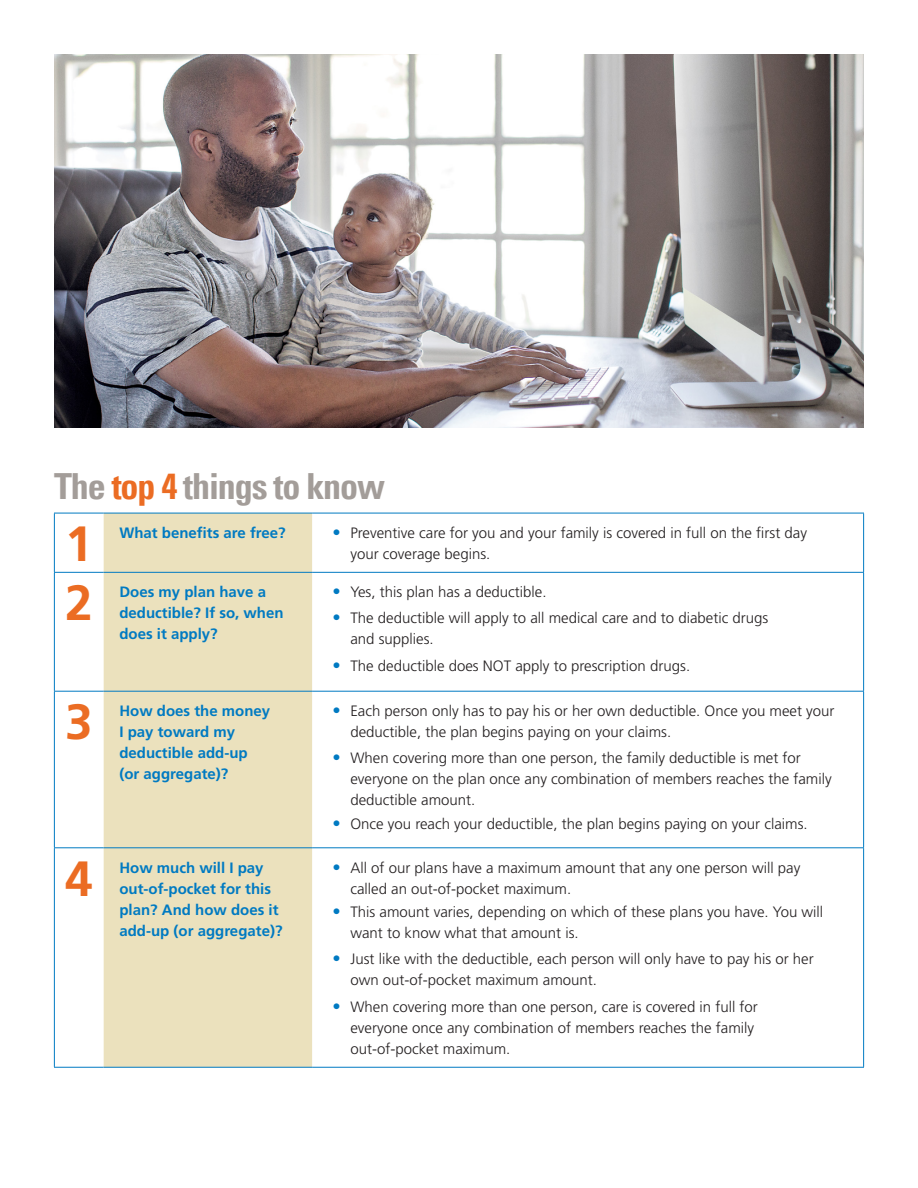
<style>
.page{position:relative;width:918px;height:1188px;background:#fff}
.page>*{position:absolute;margin:0;border:0;box-sizing:border-box;transform-origin:0 0}
.t1{font:700 49.5px "Frutiger";color:#eb6c23}
.t2{font:700 condensed 36px "Univers LT Pro";letter-spacing:-.03em;color:#a39d99}
.t3{font:300 15px/21px "Frutiger";color:#231f20}
.t4{font:700 15px/21px "Frutiger";color:#007ac2}
.s1{color:#eb6c23}
.s2{font-weight:700;font-size:16.5px;color:#007ac2}
</style>
<div class="page">
<svg style="left:55px;top:514px;width:49px;height:553px"></svg>
<div style="left:104px;top:514px;width:208px;height:553px;background:#ebe1bd"></div>
<hr style="left:54px;top:572px;width:50px;height:1px;background:#007ac2">
<hr style="left:104px;top:572px;width:208px;height:1px;background:#007ac2">
<hr style="left:312px;top:572px;width:552px;height:1px;background:#007ac2">
<hr style="left:54px;top:513px;width:50px;height:1px;background:#007ac2">
<hr style="left:104px;top:513px;width:208px;height:1px;background:#007ac2">
<hr style="left:312px;top:513px;width:552px;height:1px;background:#007ac2">
<hr style="left:54px;top:513px;width:1px;height:59px;background:#007ac2">
<hr style="left:863px;top:513px;width:1px;height:59px;background:#007ac2">
<hr style="left:54px;top:573px;width:1px;height:118px;background:#007ac2">
<hr style="left:863px;top:573px;width:1px;height:118px;background:#007ac2">
<hr style="left:54px;top:691px;width:50px;height:1px;background:#007ac2">
<hr style="left:54px;top:692px;width:1px;height:155px;background:#007ac2">
<hr style="left:104px;top:691px;width:208px;height:1px;background:#007ac2">
<hr style="left:312px;top:691px;width:552px;height:1px;background:#007ac2">
<hr style="left:863px;top:692px;width:1px;height:155px;background:#007ac2">
<hr style="left:54px;top:847px;width:50px;height:1px;background:#007ac2">
<hr style="left:54px;top:848px;width:1px;height:219px;background:#007ac2">
<hr style="left:104px;top:847px;width:208px;height:1px;background:#007ac2">
<hr style="left:312px;top:847px;width:552px;height:1px;background:#007ac2">
<hr style="left:863px;top:848px;width:1px;height:219px;background:#007ac2">
<hr style="left:54px;top:1067px;width:50px;height:1px;background:#007ac2">
<hr style="left:104px;top:1067px;width:208px;height:1px;background:#007ac2">
<hr style="left:312px;top:1067px;width:552px;height:1px;background:#007ac2">
<img style="left:54px;top:54px;width:810px;height:374px">
<h2 class="t2" style="left:54px;top:464px;width:333px">The <span class="s1">top 4</span> things to know</h2>
<p class="t1" style="left:65px;top:515px;width:29px">1</p>
<p class="t4" style="left:119px;top:522px;width:168px">What benefits are free?</p>
<p class="t3" style="left:350px;top:522px;width:458px;text-indent:-18px"><span class="s2">•</span> Preventive care for you and your family is covered in full on the first day your coverage begins.</p>
<p class="t1" style="left:65px;top:574px;width:29px">2</p>
<p class="t4" style="left:119px;top:581px;width:166px">Does my plan have a deductible? If so, when does it apply?</p>
<p class="t3" style="left:332px;top:582px;width:216px"><span class="s2">•</span> Yes, this plan has a deductible.</p>
<p class="t3" style="left:350px;top:608px;width:420px;text-indent:-18px"><span class="s2">•</span> The deductible will apply to all medical care and to diabetic drugs and supplies.</p>
<p class="t3" style="left:332px;top:655px;width:359px"><span class="s2">•</span> The deductible does NOT apply to prescription drugs.</p>
<p class="t1" style="left:65px;top:693px;width:29px">3</p>
<p class="t4" style="left:119px;top:700px;width:152px">How does the money<br>I pay toward my deductible add-up (or aggregate)?</p>
<p class="t3" style="left:350px;top:700px;width:486px;text-indent:-18px"><span class="s2">•</span> Each person only has to pay his or her own deductible. Once you meet your deductible, the plan begins paying on your claims.</p>
<p class="t3" style="left:350px;top:748px;width:483px;text-indent:-18px"><span class="s2">•</span> When covering more than one person, the family deductible is met for everyone on the plan once any combination of members reaches the family deductible amount.</p>
<p class="t3" style="left:332px;top:813px;width:477px"><span class="s2">•</span> Once you reach your deductible, the plan begins paying on your claims.</p>
<p class="t1" style="left:65px;top:849px;width:29px">4</p>
<p class="t4" style="left:119px;top:857px;width:165px">How much will I pay out-of-pocket for this plan? And how does it add-up (or aggregate)?</p>
<p class="t3" style="left:350px;top:857px;width:452px;text-indent:-18px"><span class="s2">•</span> All of our plans have a maximum amount that any one person will pay called an out-of-pocket maximum.</p>
<p class="t3" style="left:350px;top:901px;width:474px;text-indent:-18px"><span class="s2">•</span> This amount varies, depending on which of these plans you have. You will want to know what that amount is.</p>
<p class="t3" style="left:350px;top:949px;width:465px;text-indent:-18px"><span class="s2">•</span> Just like with the deductible, each person will only have to pay his or her own out-of-pocket maximum amount.</p>
<p class="t3" style="left:350px;top:996px;width:409px;text-indent:-18px"><span class="s2">•</span> When covering more than one person, care is covered in full for everyone once any combination of members reaches the family out-of-pocket maximum.</p>
</div>
